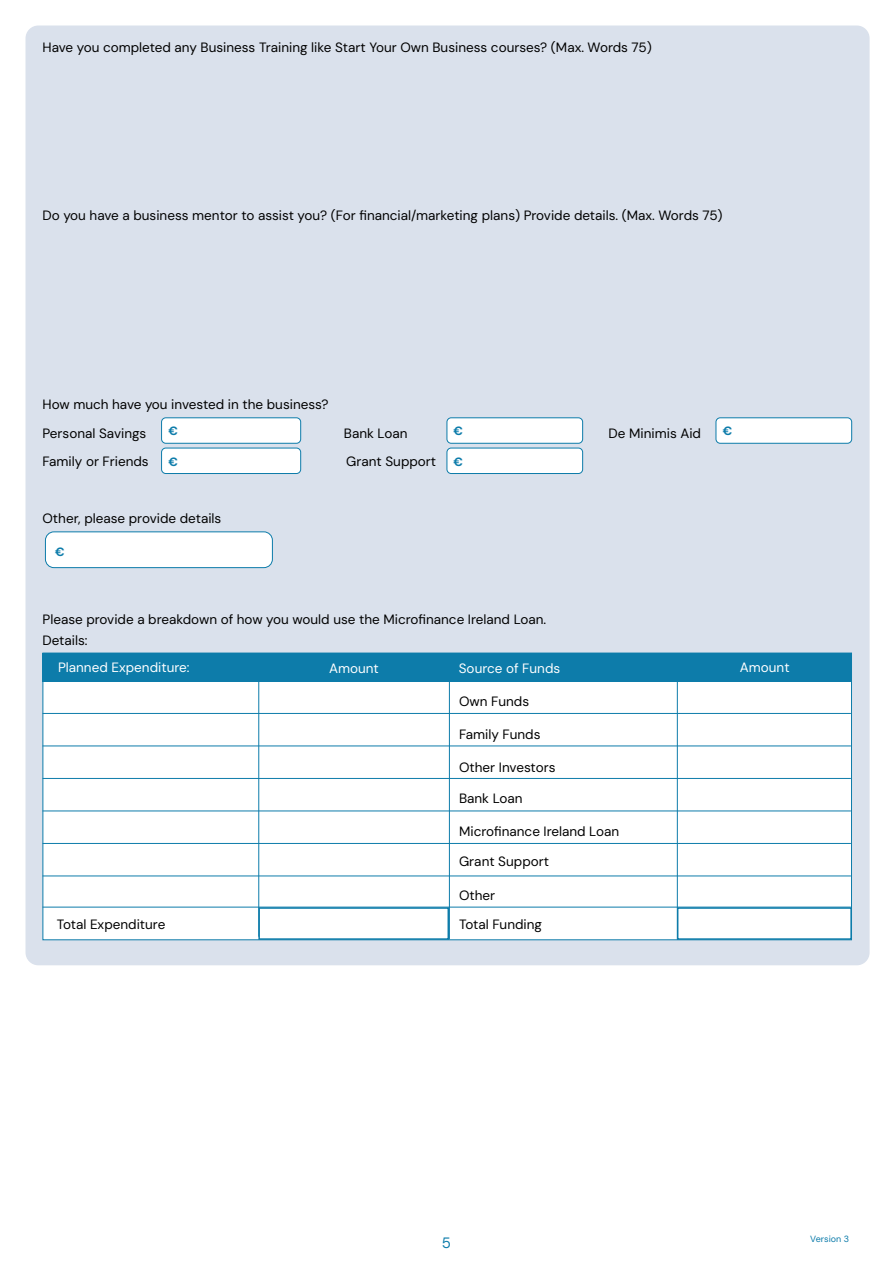
<style>
.page{position:relative;width:893px;height:1263px;background:#fff}
.page>*{position:absolute;margin:0;border:0;box-sizing:border-box;transform-origin:0 0}
.t1{font:15px "DM Sans";color:#0d7caa}
.t2{font:13.5px/28.5px "DM Sans";color:#000}
.t3{font:13.5px "DM Sans";color:#fff}
.t4{font:700 12px "DM Sans";color:#0d7caa}
.t5{font:9px "DM Sans";color:#0d7caa}
</style>
<div class="page">
<div style="left:26px;top:26px;width:844px;height:939px;background:#dae1ec;border-radius:13px"></div>
<div style="left:162px;top:448px;width:139px;height:25px;background:#fff;border-radius:4px"></div>
<div style="left:161px;top:448px;width:140px;height:26px;border:1px solid #0d7caa;border-radius:4px"></div>
<div style="left:447px;top:448px;width:136px;height:25px;background:#fff;border-radius:4px"></div>
<div style="left:447px;top:448px;width:136px;height:26px;border:1px solid #0d7caa;border-radius:4px"></div>
<div style="left:162px;top:418px;width:139px;height:25px;background:#fff;border-radius:4px"></div>
<div style="left:161px;top:418px;width:140px;height:25px;border:1px solid #0d7caa;border-radius:4px"></div>
<div style="left:447px;top:418px;width:136px;height:25px;background:#fff;border-radius:4px"></div>
<div style="left:447px;top:418px;width:136px;height:25px;border:1px solid #0d7caa;border-radius:4px"></div>
<div style="left:45px;top:532px;width:227px;height:36px;background:#fff;border-radius:9px"></div>
<div style="left:45px;top:532px;width:228px;height:36px;border:1px solid #0d7caa;border-radius:9px"></div>
<div style="left:716px;top:418px;width:136px;height:25px;background:#fff;border-radius:4px"></div>
<div style="left:716px;top:418px;width:136px;height:25px;border:1px solid #0d7caa;border-radius:4px"></div>
<div style="left:43px;top:653px;width:809px;height:287px;background:#fff"></div>
<div style="left:43px;top:653px;width:809px;height:28px;background:#0d7caa"></div>
<hr style="left:677px;top:656px;width:1px;height:283px;background:#0d7caa">
<hr style="left:449px;top:656px;width:1px;height:283px;background:#0d7caa">
<hr style="left:258px;top:653px;width:1px;height:284px;background:#0d7caa">
<hr style="left:43px;top:778px;width:808px;height:1px;background:#0d7caa">
<hr style="left:43px;top:746px;width:808px;height:1px;background:#0d7caa">
<hr style="left:43px;top:713px;width:808px;height:1px;background:#0d7caa">
<hr style="left:43px;top:843px;width:808px;height:1px;background:#0d7caa">
<hr style="left:43px;top:907px;width:808px;height:1px;background:#0d7caa">
<hr style="left:43px;top:876px;width:808px;height:1px;background:#0d7caa">
<hr style="left:43px;top:811px;width:808px;height:1px;background:#0d7caa">
<div style="left:258px;top:907px;width:191px;height:33px;border:2px solid #0d7caa"></div>
<div style="left:677px;top:907px;width:175px;height:33px;border:2px solid #0d7caa"></div>
<p class="t2" style="left:43px;top:33px;width:611px">Have you completed any Business Training like Start Your Own Business courses? (Max. Words 75)</p>
<p class="t2" style="left:43px;top:201px;width:682px">Do you have a business mentor to assist you? (For financial/marketing plans) Provide details. (Max. Words 75)</p>
<p class="t2" style="left:43px;top:390px;width:288px">How much have you invested in the business?<br>Personal Savings</p>
<p class="t4" style="left:169px;top:423px;width:11px">€</p>
<p class="t4" style="left:453px;top:423px;width:11px">€</p>
<p class="t4" style="left:723px;top:423px;width:11px">€</p>
<p class="t4" style="left:169px;top:454px;width:11px">€</p>
<p class="t2" style="left:344px;top:419px;width:65px">Bank Loan</p>
<p class="t2" style="left:609px;top:419px;width:94px">De Minimis Aid</p>
<p class="t2" style="left:43px;top:447px;width:108px">Family or Friends</p>
<p class="t2" style="left:346px;top:447px;width:91px">Grant Support</p>
<p class="t4" style="left:453px;top:454px;width:11px">€</p>
<p class="t2" style="left:43px;top:504px;width:180px">Other, please provide details</p>
<p class="t4" style="left:55px;top:544px;width:11px">€</p>
<p class="t2" style="left:43px;top:608px;width:505px;line-height:21px">Please provide a breakdown of how you would use the Microfinance Ireland Loan.<br>Details:</p>
<p class="t3" style="left:459px;top:660px;width:103px">Source of Funds</p>
<p class="t2" style="left:459px;top:687px;width:72px">Own Funds</p>
<p class="t2" style="left:459px;top:720px;width:83px">Family Funds</p>
<p class="t2" style="left:459px;top:753px;width:98px">Other Investors</p>
<p class="t2" style="left:459px;top:784px;width:65px">Bank Loan</p>
<p class="t3" style="left:58px;top:659px;width:133px">Planned Expenditure:</p>
<p class="t3" style="left:329px;top:660px;width:51px">Amount</p>
<p class="t3" style="left:740px;top:659px;width:51px">Amount</p>
<p class="t2" style="left:459px;top:817px;width:162px">Microfinance Ireland Loan</p>
<p class="t2" style="left:57px;top:910px;width:110px">Total Expenditure</p>
<p class="t2" style="left:459px;top:847px;width:91px">Grant Support</p>
<p class="t2" style="left:459px;top:880px;width:38px">Other</p>
<p class="t2" style="left:459px;top:910px;width:85px">Total Funding</p>
<p class="t1" style="left:442px;top:1233px;width:11px">5</p>
<p class="t5" style="left:810px;top:1233px;width:40px">Version 3</p>
</div>
